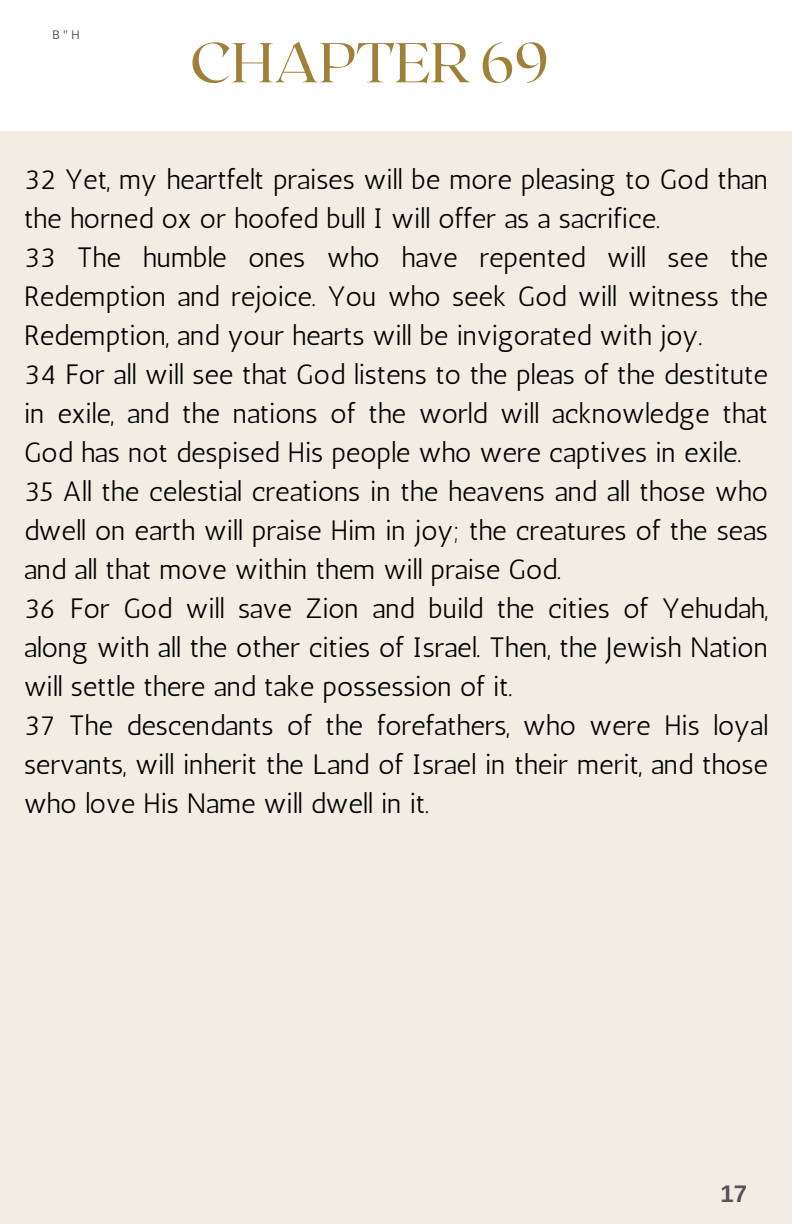
<style>
.page{position:relative;width:792px;height:1224px;background:#fff}
.page>*{position:absolute;margin:0;border:0;box-sizing:border-box;transform-origin:0 0}
.t1{font:56px "Roxborough CF";color:#9f8039}
.t2{font:28px/39px "Antic";color:#000;text-align:justify}
.t3{font:700 24px "Arimo";color:#545454}
.t4{font:12px "Open Sans";color:#545454}
</style>
<div class="page">
<div style="left:0;top:131px;width:792px;height:1093px;background:#f1ede3"></div>
<p class="t4" style="left:52px;top:26px;width:29px">B"H</p>
<p class="t1" style="left:190px;top:26px;width:360px">CHAPTER 69</p>
<p class="t2" style="left:24px;top:160px;width:745px">32 Yet, my heartfelt praises will be more pleasing to God than the horned ox or hoofed bull I will offer as a sacrifice.</p>
<p class="t2" style="left:24px;top:238px;width:745px">33 The humble ones who have repented will see the Redemption and rejoice. You who seek God will witness the Redemption, and your hearts will be invigorated with joy.</p>
<p class="t2" style="left:24px;top:355px;width:745px">34 For all will see that God listens to the pleas of the destitute in exile, and the nations of the world will acknowledge that God has not despised His people who were captives in exile.</p>
<p class="t2" style="left:24px;top:472px;width:745px">35 All the celestial creations in the heavens and all those who dwell on earth will praise Him in joy; the creatures of the seas and all that move within them will praise God.</p>
<p class="t2" style="left:24px;top:589px;width:745px">36 For God will save Zion and build the cities of Yehudah, along with all the other cities of Israel. Then, the Jewish Nation will settle there and take possession of it.</p>
<p class="t2" style="left:24px;top:706px;width:745px">37 The descendants of the forefathers, who were His loyal servants, will inherit the Land of Israel in their merit, and those who love His Name will dwell in it.</p>
<p class="t3" style="left:721px;top:1181px;width:28px">17</p>
</div>
